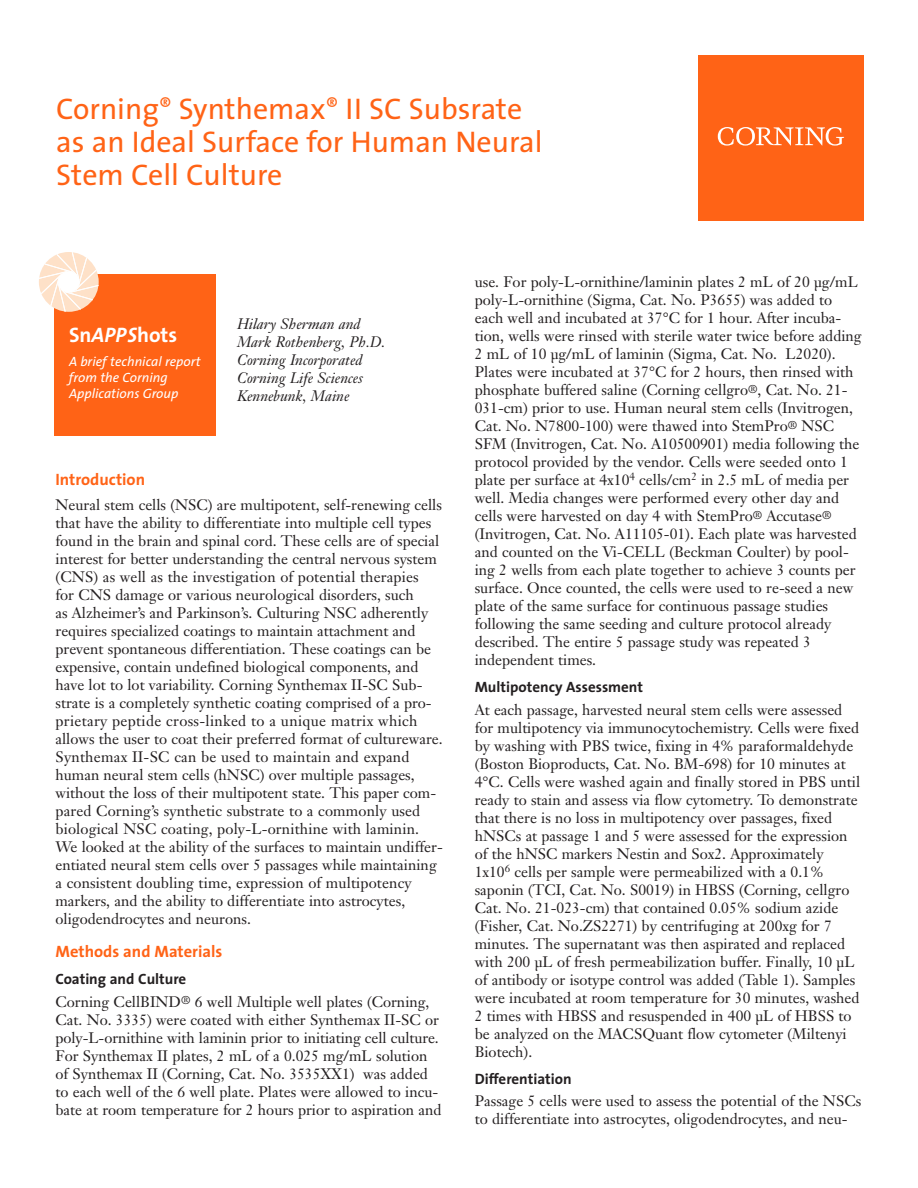
<style>
.page{position:relative;width:918px;height:1188px;background:#fff}
.page>*{position:absolute;margin:0;border:0;box-sizing:border-box;transform-origin:0 0}
.t1{font:30px/33px "The Sans";color:#ff6316}
.t2{font:700 21px "The Sans";color:#fff}
.t3{font:700 16.5px "The Sans";color:#ff6316}
.t4{font:15px/18px "Janson Text";color:#231f20}
.t5{font:italic 15px/18px "Janson Text";color:#231f20}
.t6{font:700 15px "The Sans";color:#231f20}
.t7{font:italic 13.5px/16.2px "The Sans";color:#fff}
.s1{font-style:italic}
</style>
<div class="page">
<div style="left:698px;top:55px;width:166px;height:165px;background:#ff6316"></div>
<svg style="left:718px;top:127px;width:126px;height:19px"></svg>
<div style="left:55px;top:275px;width:161px;height:161px;background:#ff6316"></div>
<svg style="left:39px;top:252px;width:60px;height:60px"></svg>
<h1 class="t1" style="left:56px;top:95px;width:488px">Corning<sup>®</sup> Synthemax<sup>®</sup> II SC Subsrate as an Ideal Surface for Human Neural<br>Stem Cell Culture</h1>
<h2 class="t2" style="left:69px;top:327px;width:110px">Sn<span class="s1">APPS</span>hots</h2>
<p class="t7" style="left:69px;top:355px;width:133px">A brief technical report from the Corning<br>Applications Group</p>
<p class="t5" style="left:237px;top:316px;width:150px">Hilary Sherman and<br>Mark Rothenberg, Ph.D.<br>Corning Incorporated<br>Corning Life Sciences<br>Kennebunk, Maine</p>
<p class="t3" style="left:56px;top:472px;width:91px">Introduction</p>
<p class="t4" style="left:55px;top:497px;width:389px">Neural stem cells (NSC) are multipotent, self-renewing cells that have the ability to differentiate into multiple cell types found in the brain and spinal cord. These cells are of special interest for better understanding the central nervous system (CNS) as well as the investigation of potential therapies<br>for CNS damage or various neurological disorders, such<br>as Alzheimer’s and Parkinson’s. Culturing NSC adherently requires specialized coatings to maintain attachment and prevent spontaneous differentiation. These coatings can be expensive, contain undefined biological components, and have lot to lot variability. Corning Synthemax II-SC Sub&shy;strate is a completely synthetic coating comprised of a pro&shy;prietary peptide cross-linked to a unique matrix which allows the user to coat their preferred format of cultureware.<br>Synthemax II-SC can be used to maintain and expand human neural stem cells (hNSC) over multiple passages, without the loss of their multipotent state. This paper com&shy;pared Corning’s synthetic substrate to a commonly used biological NSC coating, poly-L-ornithine with laminin.<br>We looked at the ability of the surfaces to maintain undiffer&shy;entiated neural stem cells over 5 passages while maintaining a consistent doubling time, expression of multipotency markers, and the ability to differentiate into astrocytes, oligodendrocytes and neurons.</p>
<p class="t3" style="left:56px;top:945px;width:168px">Methods and Materials</p>
<p class="t6" style="left:56px;top:973px;width:132px">Coating and Culture</p>
<p class="t4" style="left:55px;top:994px;width:387px">Corning CellBIND<sup>®</sup> 6 well Multiple well plates (Corning, Cat. No. 3335) were coated with either Synthemax II-SC or poly-L-ornithine with laminin prior to initiating cell culture.<br>For Synthemax II plates, 2 mL of a 0.025 mg/mL solution of Synthemax II (Corning, Cat. No. 3535XX1) was added to each well of the 6 well plate. Plates were allowed to incu&shy;bate at room temperature for 2 hours prior to aspiration and</p>
<p class="t4" style="left:475px;top:275px;width:388px">use. For poly-L-ornithine/laminin plates 2 mL of 20 µg/mL poly-L-ornithine (Sigma, Cat. No. P3655) was added to each well and incubated at 37°C for 1 hour. After incuba&shy;tion, wells were rinsed with sterile water twice before adding 2 mL of 10 µg/mL of laminin (Sigma, Cat. No. L2020).<br>Plates were incubated at 37°C for 2 hours, then rinsed with phosphate buffered saline (Corning cellgro<sup>®</sup>, Cat. No. 21- 031-cm) prior to use. Human neural stem cells (Invitrogen, Cat. No. N7800-100) were thawed into StemPro<sup>®</sup> NSC SFM (Invitrogen, Cat. No. A10500901) media following the protocol provided by the vendor. Cells were seeded onto 1 plate per surface at 4x10<sup>4</sup> cells/cm<sup>2</sup> in 2.5 mL of media per well. Media changes were performed every other day and cells were harvested on day 4 with StemPro<sup>®</sup> Accutase<sup>® </sup>(Invitrogen, Cat. No. A11105-01). Each plate was harvested and counted on the Vi-CELL (Beckman Coulter) by pool&shy;ing 2 wells from each plate together to achieve 3 counts per surface. Once counted, the cells were used to re-seed a new plate of the same surface for continuous passage studies following the same seeding and culture protocol already described. The entire 5 passage study was repeated 3 independent times.</p>
<p class="t6" style="left:475px;top:681px;width:170px">Multipotency Assessment</p>
<p class="t4" style="left:475px;top:702px;width:387px">At each passage, harvested neural stem cells were assessed for multipotency via immunocytochemistry. Cells were fixed by washing with PBS twice, fixing in 4% paraformaldehyde (Boston Bioproducts, Cat. No. BM-698) for 10 minutes at 4°C. Cells were washed again and finally stored in PBS until ready to stain and assess via flow cytometry. To demonstrate that there is no loss in multipotency over passages, fixed hNSCs at passage 1 and 5 were assessed for the expression of the hNSC markers Nestin and Sox2. Approximately 1x10<sup>6</sup> cells per sample were permeabilized with a 0.1% saponin (TCI, Cat. No. S0019) in HBSS (Corning, cellgro Cat. No. 21-023-cm) that contained 0.05% sodium azide (Fisher, Cat. No.ZS2271) by centrifuging at 200xg for 7 minutes. The supernatant was then aspirated and replaced with 200 µL of fresh permeabilization buffer. Finally, 10 µL of antibody or isotype control was added (Table 1). Samples were incubated at room temperature for 30 minutes, washed 2 times with HBSS and resuspended in 400 µL of HBSS to be analyzed on the MACSQuant flow cytometer (Miltenyi Biotech).</p>
<p class="t6" style="left:475px;top:1073px;width:98px">Differentiation</p>
<p class="t4" style="left:475px;top:1094px;width:388px">Passage 5 cells were used to assess the potential of the NSCs to differentiate into astrocytes, oligodendrocytes, and neu-</p>
</div>
